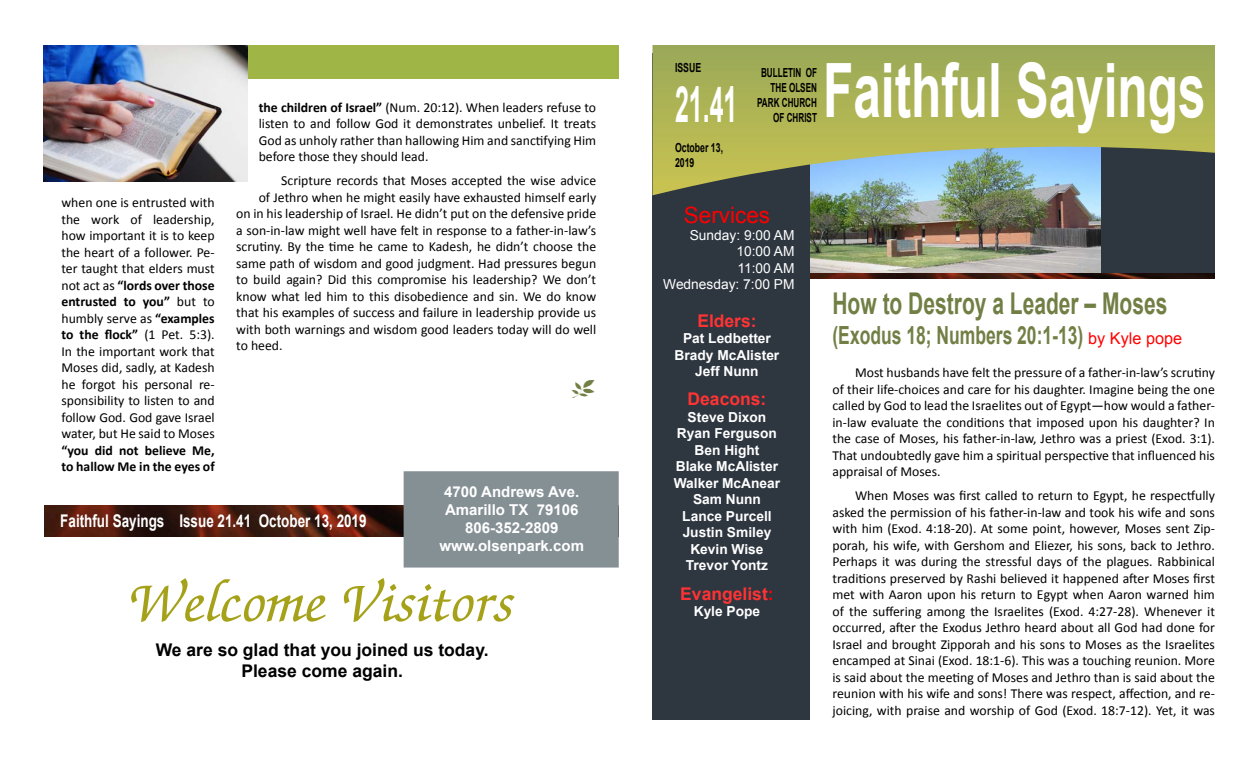
<style>
.page{position:relative;width:1260px;height:765px;background:#fff}
.page>*{position:absolute;margin:0;border:0;box-sizing:border-box;transform-origin:0 0}
.t1{font:700 75px "Arial";color:#fff;scale:.66 1}
.t2{font:italic 500 62.5px "Zapf Chancery";color:#a5a119}
.t3{font:700 50px "Arial";color:#fff;scale:.5 1}
.t4{font:700 30px "Arial";color:#717f45;scale:.7 1}
.t5{font:700 25px "Arial";color:#717f45;scale:.7 1}
.t6{font:22.5px "Arial";color:#f00}
.t7{font:700 17.5px/21px "Arial";color:#000;text-align:center}
.t8{font:700 17.5px "Arial";color:#fff;scale:.77 1}
.t9{font:700 17.5px "Arial";color:#f33}
.t10{font:700 15px/18px "Arial";color:#fff;text-align:center}
.t11{font:13.75px/16.5px "Calibri";color:#000;text-align:justify}
.t12{font:700 13.75px/16.5px "Arial";color:#fff;text-align:center}
.t13{font:13.75px/16.5px "Arial";color:#fff;text-align:right}
.t14{font:700 13.75px/16.5px "Calibri";color:#000}
.t15{font:700 12.5px/15px "Arial";color:#000;text-align:right;scale:.65 1}
.t16{font:700 12.5px/15px "Arial";color:#000;scale:.7 1}
.s1{font-weight:700}
.s2{color:#f00}
.s3{font-weight:400;font-size:16.25px;color:#f00}
</style>
<div class="page">
<img style="left:810px;top:195px;width:292px;height:79px">
<div style="left:1102px;top:45px;width:113px;height:229px;background:#2e3640"></div>
<div style="left:652px;top:54px;width:158px;height:666px;background:#2e3640"></div>
<svg style="left:652px;top:45px;width:563px;height:150px;background:#9ba866"></svg>
<div style="left:45px;top:45px;width:573px;height:34px;background:#9fb546"></div>
<img style="left:810px;top:274px;width:405px;height:4px">
<img style="left:45px;top:505px;width:359px;height:32px">
<div style="left:404px;top:471px;width:215px;height:97px;background:#859095;border:2px solid #859095"></div>
<img style="left:44px;top:45px;width:204px;height:136px">
<p class="t11" style="left:61px;top:194px;width:155px">when one is entrusted with the work of leadership, how important it is to keep the heart of a follower. Pe&shy;ter taught that elders must not act as <span class="s1">“lords over those entrusted to you”</span> but to humbly serve as <span class="s1">“examples to the flock”</span> (1 Pet. 5:3).<br>In the important work that Moses did, sadly, at Kadesh he forgot his personal re&shy;sponsibility to listen to and follow God. God gave Israel water, but He said to Moses</p>
<p class="t14" style="left:61px;top:441px;width:155px">“you did not believe Me, to hallow Me in the eyes of</p>
<p class="t11" style="left:259px;top:98px;width:339px"><span class="s1">the children of Israel”</span> (Num. 20:12). When leaders refuse to listen to and follow God it demonstrates unbelief. It treats God as unholy rather than hallowing Him and sanctifying Him before those they should lead.</p>
<p class="t11" style="left:281px;top:172px;width:316px">Scripture records that Moses accepted the wise advice</p>
<p class="t11" style="left:259px;top:188px;width:339px">of Jethro when he might easily have exhausted himself early</p>
<p class="t11" style="left:236px;top:205px;width:361px">on in his leadership of Israel. He didn’t put on the defensive pride</p>
<p class="t11" style="left:236px;top:221px;width:361px">a son-in-law might well have felt in response to a father-in-law’s</p>
<p class="t11" style="left:236px;top:238px;width:361px">scrutiny. By the time he came to Kadesh, he didn’t choose the</p>
<p class="t11" style="left:236px;top:254px;width:362px">same path of wisdom and good judgment. Had pressures begun</p>
<p class="t11" style="left:236px;top:271px;width:361px">to build again? Did this compromise his leadership? We don’t</p>
<p class="t11" style="left:236px;top:287px;width:361px">know what led him to this disobedience and sin. We do know</p>
<p class="t11" style="left:236px;top:304px;width:361px">that his examples of success and failure in leadership provide us</p>
<p class="t11" style="left:236px;top:320px;width:362px">with both warnings and wisdom good leaders today will do well</p>
<p class="t11" style="left:236px;top:337px;width:48px">to heed.</p>
<p class="t8" style="left:60px;top:509px;width:399px">Faithful Sayings Issue 21.41 October 13, 2019</p>
<p class="t10" style="left:440px;top:483px;width:146px">4700 Andrews Ave.<br>Amarillo TX 79106<br>806-352-2809 www.olsenpark.com</p>
<h2 class="t2" style="left:130px;top:570px;width:386px">Welcome Visitors</h2>
<p class="t7" style="left:156px;top:640px;width:334px">We are so glad that you joined us today.<br>Please come again.</p>
<p class="t16" style="left:675px;top:61px;width:39px">ISSUE</p>
<h3 class="t3" style="left:675px;top:72px;width:127px">21.41</h3>
<p class="t16" style="left:675px;top:141px;width:70px">October 13,<br>2019</p>
<p class="t15" style="left:757px;top:66px;width:94px">BULLETIN OF<br>THE OLSEN<br>PARK CHURCH<br>OF CHRIST</p>
<h1 class="t1" style="left:823px;top:41px;width:581px">Faithful Sayings</h1>
<h3 class="t6" style="left:684px;top:200px;width:88px">Services</h3>
<p class="t13" style="left:663px;top:227px;width:133px">Sunday: 9:00 AM<br>10:00 AM<br>11:00 AM<br>Wednesday: 7:00 PM</p>
<p class="t9" style="left:697px;top:309px;width:61px">Elders:</p>
<p class="t12" style="left:675px;top:331px;width:106px">Pat Ledbetter<br>Brady McAlister<br>Jeff Nunn</p>
<p class="t9" style="left:688px;top:388px;width:80px">Deacons:</p>
<p class="t12" style="left:674px;top:409px;width:108px">Steve Dixon<br>Ryan Ferguson<br>Ben Hight<br>Blake McAlister<br>Walker McAnear<br>Sam Nunn<br>Lance Purcell<br>Justin Smiley<br>Kevin Wise<br>Trevor Yontz</p>
<p class="t9" style="left:680px;top:582px;width:95px">Evangelist<span class="s2">:</span></p>
<p class="t12" style="left:694px;top:604px;width:68px">Kyle Pope</p>
<h3 class="t4" style="left:832px;top:284px;width:480px">How to Destroy a Leader – Moses</h3>
<h3 class="t5" style="left:832px;top:319px;width:501px">(Exodus 18; Numbers 20:1-13) <span class="s3">by Kyle pope</span></h3>
<p class="t11" style="left:833px;top:364px;width:384px;text-indent:22px">Most husbands have felt the pressure of a father-in-law’s scrutiny of their life-choices and care for his daughter. Imagine being the one called by God to lead the Israelites out of Egypt—how would a father&shy;in-law evaluate the conditions that imposed upon his daughter? In the case of Moses, his father-in-law, Jethro was a priest (Exod. 3:1).<br>That undoubtedly gave him a spiritual perspective that influenced his appraisal of Moses.</p>
<p class="t11" style="left:833px;top:487px;width:384px;text-indent:22px">When Moses was first called to return to Egypt, he respectfully asked the permission of his father-in-law and took his wife and sons with him (Exod. 4:18-20). At some point, however, Moses sent Zip&shy;porah, his wife, with Gershom and Eliezer, his sons, back to Jethro.<br>Perhaps it was during the stressful days of the plagues. Rabbinical traditions preserved by Rashi believed it happened after Moses first met with Aaron upon his return to Egypt when Aaron warned him of the suffering among the Israelites (Exod. 4:27-28). Whenever it occurred, after the Exodus Jethro heard about all God had done for Israel and brought Zipporah and his sons to Moses as the Israelites encamped at Sinai (Exod. 18:1-6). This was a touching reunion. More is said about the meeting of Moses and Jethro than is said about the reunion with his wife and sons! There was respect, affection, and re&shy;joicing, with praise and worship of God (Exod. 18:7-12). Yet, it was</p>
</div>
